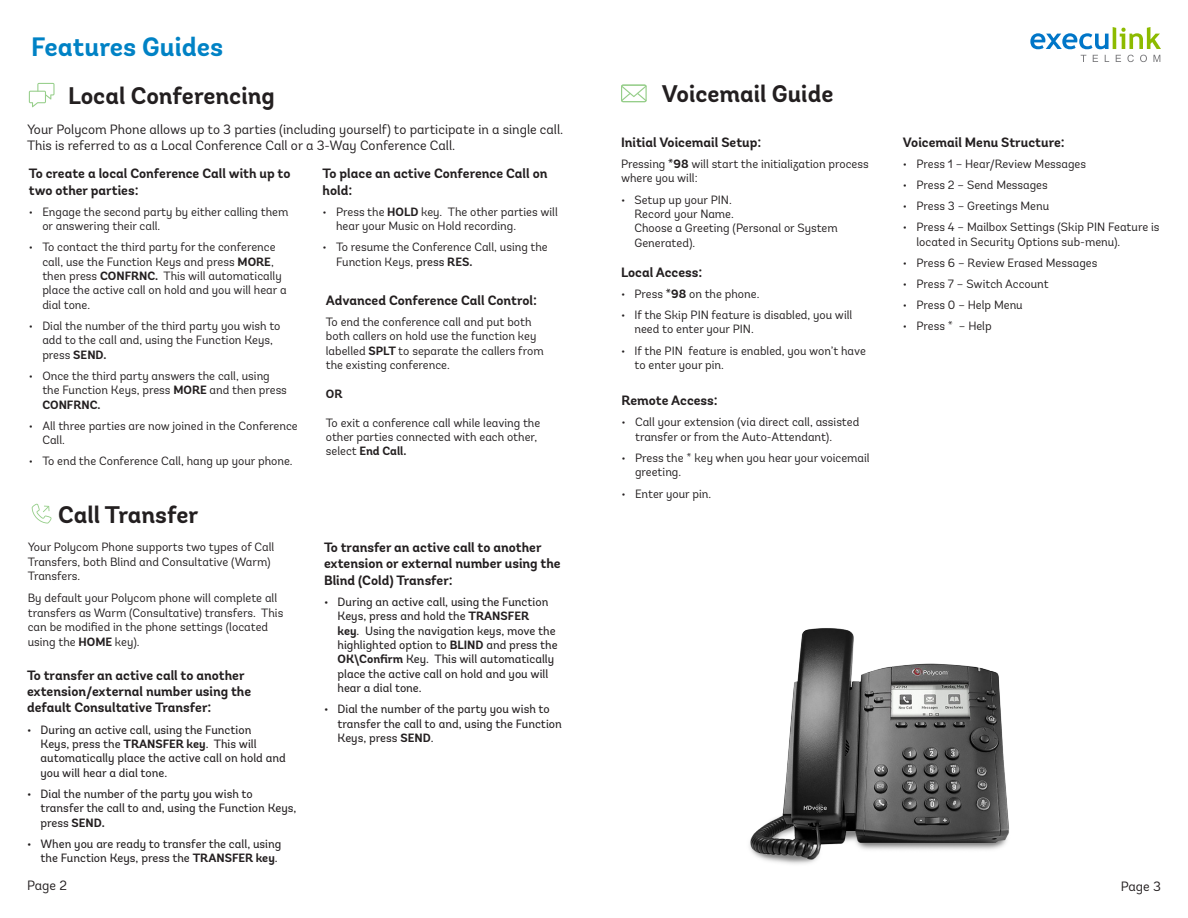
<style>
.page{position:relative;width:1188px;height:918px;background:#fff}
.page>*{position:absolute;margin:0;border:0;box-sizing:border-box;transform-origin:0 0}
.t1{font:700 26.55px "Andes";color:#0082c5}
.Paragraph_Style_1{font:700 24px "Andes";color:#231f20}
.Paragraph_Style_1-2{font:700 13.5px/16.2px "Andes";color:#231f20}
.Paragraph_Style_1-3{font:13.5px/16.2px "Andes";color:#231f20}
.Paragraph_Style_1-4{font:12px/14.4px "Andes";color:#231f20}
.t2{font:12px/14.4px "Andes";color:#231f20}
.Paragraph_Style_1-5{font:700 12px "Andes";color:#231f20}
.s1{font-weight:700}
.s2{font-style:inherit}
</style>
<div class="page">
<svg style="left:29px;top:83px;width:26px;height:24px"></svg>
<svg style="left:1030px;top:27px;width:131px;height:22px"></svg>
<svg style="left:1093px;top:55px;width:5px;height:7px"></svg>
<svg style="left:1116px;top:55px;width:5px;height:7px"></svg>
<svg style="left:1127px;top:55px;width:7px;height:7px"></svg>
<svg style="left:1140px;top:55px;width:7px;height:7px"></svg>
<svg style="left:1153px;top:55px;width:7px;height:7px"></svg>
<svg style="left:32px;top:504px;width:20px;height:20px"></svg>
<svg style="left:621px;top:85px;width:26px;height:17px"></svg>
<img style="left:749px;top:628px;width:260px;height:236px">
<p class="t1" style="left:31px;top:30px;width:194px">Features Guides</p>
<p class="Paragraph_Style_1" style="left:68px;top:81px;width:208px">Local Conferencing</p>
<p class="Paragraph_Style_1-3" style="left:27px;top:121px;width:538px">Your Polycom Phone allows up to 3 parties (including yourself) to participate in a single call.<br>This is referred to as a Local Conference Call or a 3-Way Conference Call.</p>
<p class="Paragraph_Style_1-2" style="left:29px;top:166px;width:263px">To create a local Conference Call with up to two other parties:</p>
<p class="Paragraph_Style_1-4" style="left:42px;top:204px;width:248px;text-indent:-14px">• Engage the second party by either calling them or answering their call.</p>
<p class="Paragraph_Style_1-4" style="left:42px;top:240px;width:246px;text-indent:-14px">• To contact the third party for the conference call, use the Function Keys and press <span class="s1">MORE</span>, then press <span class="s1">CONFRNC.</span> This will automatically place the active call on hold and you will hear a dial tone.</p>
<p class="Paragraph_Style_1-4" style="left:42px;top:319px;width:240px;text-indent:-14px">• Dial the number of the third party you wish to add to the call and, using the Function Keys, press <span class="s1">SEND.</span></p>
<p class="Paragraph_Style_1-4" style="left:42px;top:369px;width:246px;text-indent:-14px">• Once the third party answers the call, using the Function Keys, press <span class="s1">MORE</span> and then press<br><span class="s1">CONFRNC.</span></p>
<p class="Paragraph_Style_1-4" style="left:42px;top:419px;width:257px;text-indent:-14px">• All three parties are now joined in the Conference<br>Call.</p>
<p class="Paragraph_Style_1-4" style="left:29px;top:454px;width:265px">• To end the Conference Call, hang up your phone.</p>
<p class="Paragraph_Style_1" style="left:58px;top:500px;width:142px">Call Transfer</p>
<p class="Paragraph_Style_1-4" style="left:28px;top:540px;width:248px">Your Polycom Phone supports two types of Call<br>Transfers, both Blind and Consultative (Warm)<br>Transfers.</p>
<p class="Paragraph_Style_1-4" style="left:28px;top:591px;width:257px">By default your Polycom phone will complete all transfers as Warm (Consultative) transfers. This can be modified in the phone settings (located using the <span class="s1">HOME</span> key).</p>
<p class="Paragraph_Style_1-2" style="left:27px;top:668px;width:226px">To transfer an active call to another extension/external number using the default Consultative Transfer:</p>
<p class="t2" style="left:40px;top:722px;width:247px;text-indent:-14px">• During an active call, using the Function<br>Keys, press the <span class="s1">TRANSFER key</span>. This will automatically place the active call on hold and you will hear a dial tone.</p>
<p class="t2" style="left:40px;top:787px;width:257px;text-indent:-14px">• Dial the number of the party you wish to transfer the call to and, using the Function Keys, press <span class="s1">SEND.</span></p>
<p class="t2" style="left:40px;top:837px;width:242px;text-indent:-14px">• When you are ready to transfer the call, using the Function Keys, press the <span class="s1">TRANSFER key</span>.</p>
<p class="Paragraph_Style_1-2" style="left:323px;top:166px;width:226px">To place an active Conference Call on hold:</p>
<p class="Paragraph_Style_1-4" style="left:336px;top:204px;width:223px;text-indent:-14px">• Press the <span class="s1">HOLD</span> key. The other parties will hear your Music on Hold recording.</p>
<p class="Paragraph_Style_1-4" style="left:336px;top:240px;width:213px;text-indent:-14px">• To resume the Conference Call, using the<br>Function Keys, <span class="s2">press</span> <span class="s1">RES.</span></p>
<p class="Paragraph_Style_1-2" style="left:326px;top:292px;width:213px">Advanced Conference Call Control:</p>
<p class="Paragraph_Style_1-4" style="left:326px;top:315px;width:207px">To end the conference call and put both</p>
<p class="Paragraph_Style_1-4" style="left:326px;top:329px;width:219px">both callers on hold use the function key labelled <span class="s1">SPLT</span> to separate the callers from the existing conference.</p>
<p class="Paragraph_Style_1-5" style="left:326px;top:386px;width:18px">OR</p>
<p class="Paragraph_Style_1-4" style="left:326px;top:415px;width:216px">To exit a conference call while leaving the other parties connected with each other, select <span class="s1">End Call.</span></p>
<p class="Paragraph_Style_1-2" style="left:324px;top:540px;width:238px">To transfer an active call to another extension or external number using the<br>Blind (Cold) Transfer:</p>
<p class="t2" style="left:338px;top:595px;width:222px;text-indent:-14px">• During an active call, using the Function Keys, press and hold the <span class="s1">TRANSFER<br>key</span>. Using the navigation keys, move the highlighted option to <span class="s1">BLIND</span> and press the <span class="s1">OK\Confirm</span> Key. This will automatically place the active call on hold and you will hear a dial tone.</p>
<p class="t2" style="left:338px;top:702px;width:226px;text-indent:-14px">• Dial the number of the party you wish to transfer the call to and, using the Function<br>Keys, press <span class="s1">SEND</span>.</p>
<p class="Paragraph_Style_1" style="left:662px;top:79px;width:173px">Voicemail Guide</p>
<p class="Paragraph_Style_1-2" style="left:621px;top:134px;width:142px">Initial Voicemail Setup:</p>
<p class="Paragraph_Style_1-4" style="left:621px;top:157px;width:249px">Pressing <span class="s1">*98</span> will start the initialization process where you will:</p>
<p class="Paragraph_Style_1-4" style="left:634px;top:192px;width:205px;text-indent:-14px">• Setup up your PIN.<br>Record your Name.<br>Choose a Greeting (Personal or System<br>Generated).</p>
<p class="Paragraph_Style_1-2" style="left:621px;top:264px;width:83px">Local Access:</p>
<p class="Paragraph_Style_1-4" style="left:621px;top:287px;width:140px">• Press <span class="s1">*98</span> on the phone.</p>
<p class="Paragraph_Style_1-4" style="left:634px;top:308px;width:219px;text-indent:-14px">• If the Skip PIN feature is disabled, you will need to enter your PIN.</p>
<p class="Paragraph_Style_1-4" style="left:634px;top:343px;width:233px;text-indent:-14px">• If the PIN feature is enabled, you won’t have to enter your pin.</p>
<p class="Paragraph_Style_1-2" style="left:622px;top:393px;width:98px">Remote Access:</p>
<p class="Paragraph_Style_1-4" style="left:635px;top:415px;width:226px;text-indent:-14px">• Call your extension (via direct call, assisted transfer or from the Auto-Attendant).</p>
<p class="Paragraph_Style_1-4" style="left:635px;top:451px;width:236px;text-indent:-14px">• Press the * key when you hear your voicemail greeting.</p>
<p class="Paragraph_Style_1-4" style="left:622px;top:486px;width:91px">• Enter your pin.</p>
<p class="Paragraph_Style_1-2" style="left:903px;top:134px;width:163px">Voicemail Menu Structure:</p>
<p class="Paragraph_Style_1-4" style="left:903px;top:157px;width:185px">• Press 1 – Hear/Review Messages</p>
<p class="Paragraph_Style_1-4" style="left:903px;top:178px;width:146px">• Press 2 – Send Messages</p>
<p class="Paragraph_Style_1-4" style="left:903px;top:199px;width:148px">• Press 3 – Greetings Menu</p>
<p class="Paragraph_Style_1-4" style="left:916px;top:220px;width:245px;text-indent:-14px">• Press 4 – Mailbox Settings (Skip PIN Feature is located in Security Options sub-menu).</p>
<p class="Paragraph_Style_1-4" style="left:903px;top:256px;width:196px">• Press 6 – Review Erased Messages</p>
<p class="Paragraph_Style_1-4" style="left:903px;top:277px;width:147px">• Press 7 – Switch Account</p>
<p class="Paragraph_Style_1-4" style="left:903px;top:298px;width:121px">• Press 0 – Help Menu</p>
<p class="Paragraph_Style_1-4" style="left:903px;top:319px;width:90px">• Press * – Help</p>
<p class="Paragraph_Style_1-3" style="left:27px;top:878px;width:42px">Page 2</p>
<p class="Paragraph_Style_1-3" style="left:1121px;top:878px;width:42px">Page 3</p>
</div>
